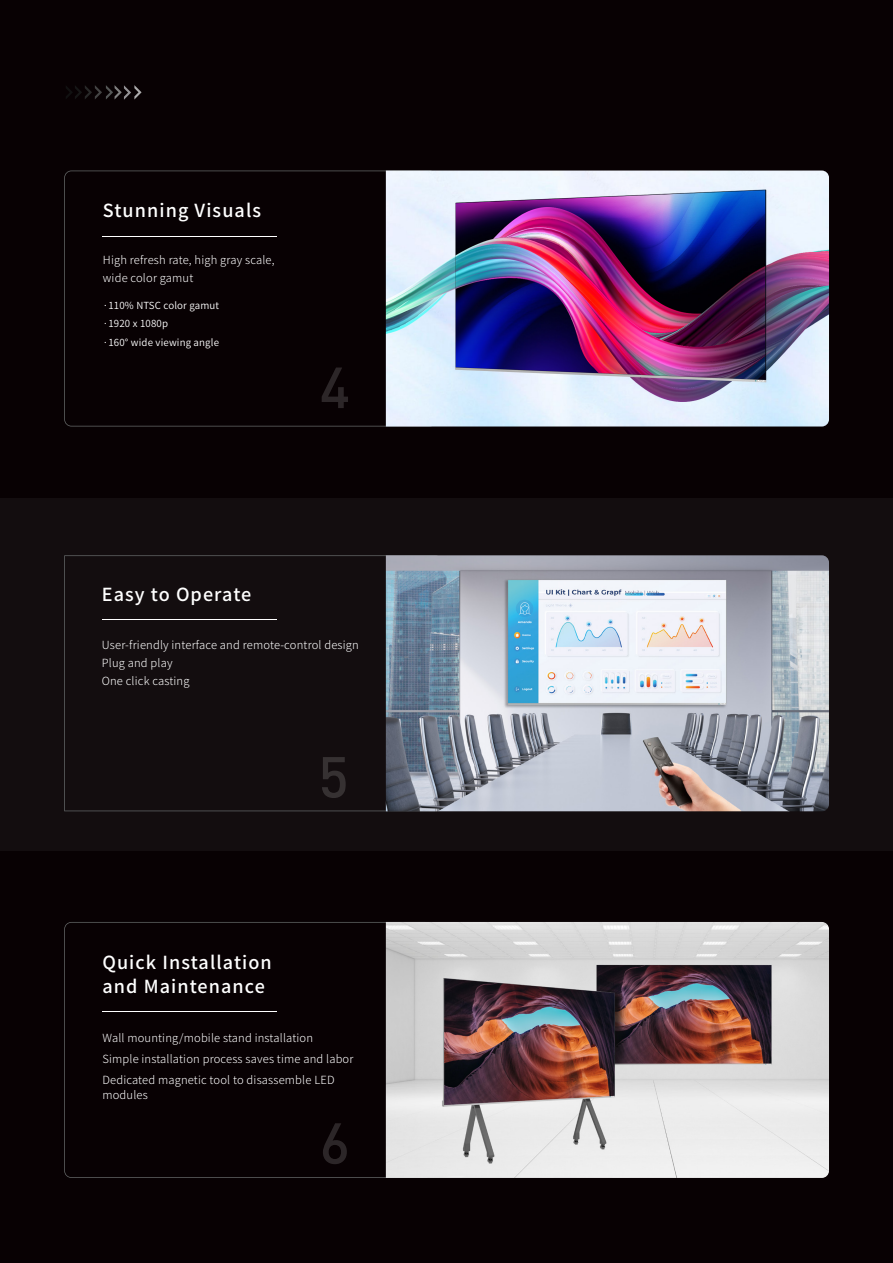
<style>
.page{position:relative;width:893px;height:1263px;background:#080103}
.page>*{position:absolute;margin:0;border:0;box-sizing:border-box;transform-origin:0 0}
.t1{font:500 18px/24.3px "Source Han Sans CN";letter-spacing:.06em;color:#fff}
.t2{font:300 11.25px/18px "Source Han Sans CN";letter-spacing:.015em;color:#fff}
.t3{font:9.75px/18.3px "Source Han Sans CN";letter-spacing:.015em;color:#fff}
</style>
<div class="page">
<div style="left:0;top:498px;width:893px;height:352px;background:#130d0f"></div>
<svg style="left:66px;top:85px;width:76px;height:15px"></svg>
<svg style="left:64px;top:555px;width:322px;height:256px"></svg>
<svg style="left:64px;top:922px;width:322px;height:256px"></svg>
<svg style="left:64px;top:171px;width:322px;height:255px"></svg>
<svg style="left:322px;top:367px;width:26px;height:41px"></svg>
<svg style="left:323px;top:1123px;width:24px;height:41px"></svg>
<hr style="left:102px;top:236px;width:174px;height:1px;background:#fff">
<hr style="left:102px;top:619px;width:174px;height:1px;background:#fff">
<hr style="left:102px;top:1011px;width:174px;height:1px;background:#fff">
<img style="left:386px;top:555px;width:443px;height:256px">
<img style="left:386px;top:171px;width:443px;height:255px">
<img style="left:386px;top:922px;width:443px;height:256px">
<h1 class="t1" style="left:103px;top:198px;width:160px">Stunning Visuals</h1>
<p class="t2" style="left:103px;top:251px;width:173px">High refresh rate, high gray scale, wide color gamut</p>
<p class="t3" style="left:103px;top:296px;width:118px">·110% NTSC color gamut ·1920 x 1080p<br>·160° wide viewing angle</p>
<h1 class="t1" style="left:102px;top:582px;width:151px">Easy to Operate</h1>
<p class="t2" style="left:102px;top:636px;width:259px">User-friendly interface and remote-control design<br>Plug and play<br>One click casting</p>
<h1 class="t1" style="left:102px;top:950px;width:171px">Quick Installation and Maintenance</h1>
<p class="t2" style="left:102px;top:1028px;width:253px;line-height:21px">Wall mounting/mobile stand installation<br>Simple installation process saves time and labor<br>Dedicated magnetic tool to disassemble LED</p>
<p class="t2" style="left:102px;top:1086px;width:47px">modules</p>
</div>
